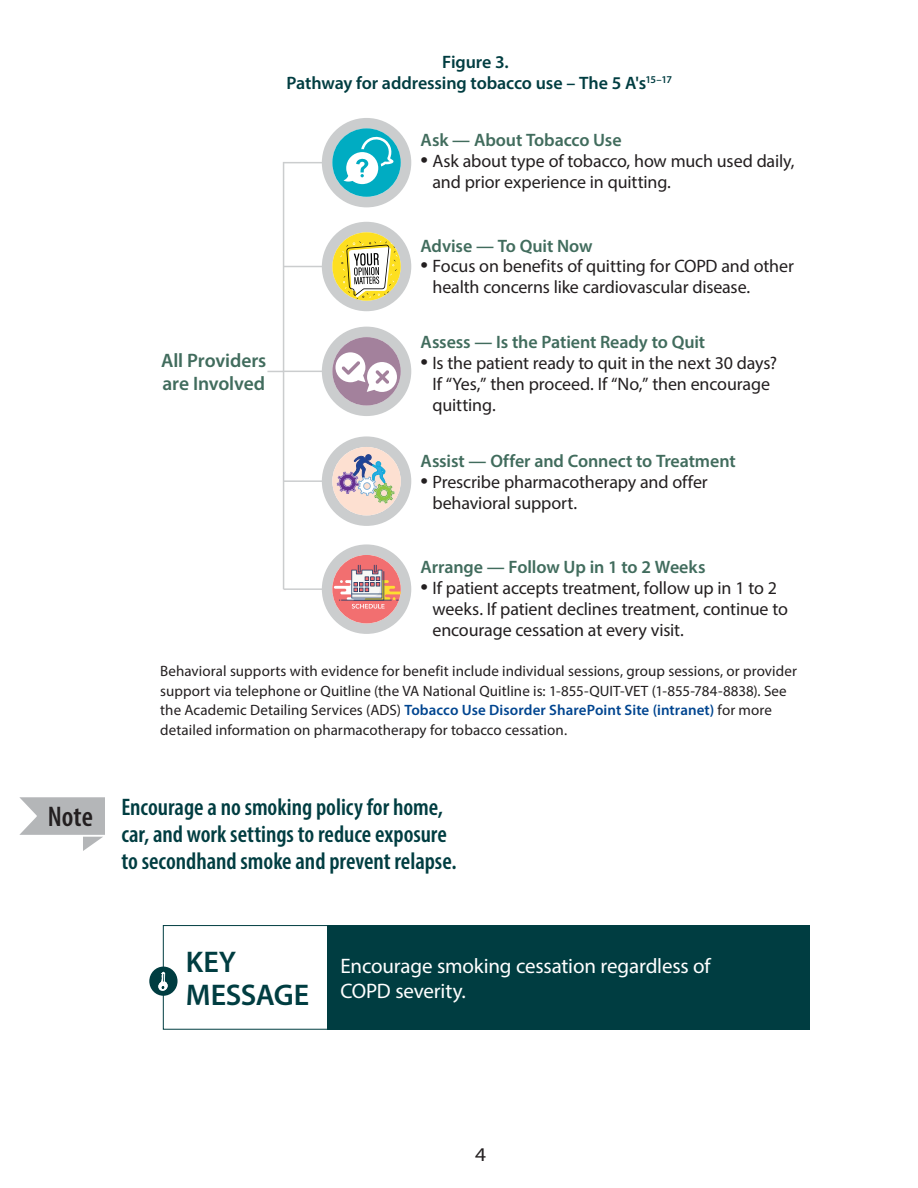
<style>
.page{position:relative;width:918px;height:1188px;background:#fff}
.page>*{position:absolute;margin:0;border:0;box-sizing:border-box;transform-origin:0 0}
.t1{font:600 30px/33px "Myriad Pro";letter-spacing:-.005em;color:#003d41}
.t2{font:600 condensed 28.5px "Myriad Pro";color:#231f20}
.t3{font:600 condensed 24px/27px "Myriad Pro";color:#003d41}
.t4{font:21px/25.5px "Myriad Pro";letter-spacing:-.01em;color:#fff}
.t5{font:600 19.5px/23.4px "Myriad Pro";letter-spacing:-.005em;color:#416c5d}
.t6{font:19.5px "Myriad Pro";color:#231f20;scale:1.1 1}
.t7{font:18px/21px "Myriad Pro";letter-spacing:-.01em;color:#231f20}
.t8{font:600 18px "Myriad Pro";letter-spacing:-.005em;color:#416c5d}
.t9{font:600 18px/21px "Myriad Pro";letter-spacing:-.005em;color:#003d41;text-align:center}
.t10{font:15px/19.5px "Myriad Pro";letter-spacing:.005em;color:#231f20}
.s1{font-size:27px}
.s2{font-weight:600;color:#004590}
</style>
<div class="page">
<div style="left:163px;top:925px;width:164px;height:105px;border:1px solid #003d41"></div>
<div style="left:149px;top:967px;width:29px;height:29px;background:#003d41;border-radius:50%"></div>
<svg style="left:158px;top:972px;width:10px;height:19px"></svg>
<div style="left:327px;top:925px;width:482px;height:105px;background:#003d41"></div>
<svg style="left:19px;top:797px;width:86px;height:54px"></svg>
<hr style="left:284px;top:162px;width:83px;height:1px;background:#cbcdce">
<hr style="left:284px;top:266px;width:83px;height:1px;background:#cbcdce">
<hr style="left:284px;top:371px;width:83px;height:1px;background:#cbcdce">
<hr style="left:283px;top:162px;width:1px;height:427px;background:#cbcdce">
<svg style="left:267px;top:371px;width:16px;height:1px"></svg>
<svg style="left:322px;top:118px;width:89px;height:89px"></svg>
<svg style="left:322px;top:222px;width:89px;height:89px"></svg>
<svg style="left:322px;top:327px;width:89px;height:89px"></svg>
<hr style="left:284px;top:480px;width:83px;height:2px;background:#cbcdce">
<svg style="left:322px;top:436px;width:89px;height:90px"></svg>
<hr style="left:284px;top:588px;width:83px;height:2px;background:#cbcdce">
<svg style="left:322px;top:544px;width:89px;height:90px"></svg>
<p class="t2" style="left:48px;top:799px;width:47px">Note</p>
<p class="t9" style="left:286px;top:51px;width:387px">Figure 3.<br>Pathway for addressing tobacco use – The 5 A's<sup>15–17</sup></p>
<p class="t8" style="left:420px;top:129px;width:203px">Ask — About Tobacco Use</p>
<p class="t7" style="left:432px;top:150px;width:364px;text-indent:-12px"><span class="s1">•</span> Ask about type of tobacco, how much used daily, and prior experience in quitting.</p>
<p class="t5" style="left:161px;top:348px;width:107px">All Providers are Involved</p>
<p class="t8" style="left:420px;top:234px;width:174px">Advise — To Quit Now</p>
<p class="t7" style="left:432px;top:256px;width:363px;text-indent:-12px"><span class="s1">•</span> Focus on benefits of quitting for COPD and other health concerns like cardiovascular disease.</p>
<p class="t8" style="left:420px;top:330px;width:286px">Assess — Is the Patient Ready to Quit</p>
<p class="t7" style="left:432px;top:352px;width:346px;text-indent:-12px"><span class="s1">•</span> Is the patient ready to quit in the next 30 days?<br>If “Yes,” then proceed. If “No,” then encourage quitting.</p>
<p class="t8" style="left:420px;top:449px;width:317px">Assist — Offer and Connect to Treatment</p>
<p class="t7" style="left:432px;top:471px;width:277px;text-indent:-12px"><span class="s1">•</span> Prescribe pharmacotherapy and offer behavioral support.</p>
<p class="t8" style="left:420px;top:556px;width:287px">Arrange — Follow Up in 1 to 2 Weeks</p>
<p class="t7" style="left:432px;top:578px;width:357px;text-indent:-12px"><span class="s1">•</span> If patient accepts treatment, follow up in 1 to 2 weeks. If patient declines treatment, continue to encourage cessation at every visit.</p>
<p class="t10" style="left:160px;top:661px;width:638px">Behavioral supports with evidence for benefit include individual sessions, group sessions, or provider support via telephone or Quitline (the VA National Quitline is: 1‑855‑QUIT‑VET (1‑855‑784‑8838). See the Academic Detailing Services (ADS) <span class="s2">Tobacco Use Disorder SharePoint Site (intranet)</span> for more detailed information on pharmacotherapy for tobacco cessation.</p>
<p class="t3" style="left:122px;top:793px;width:337px">Encourage a no smoking policy for home, car, and work settings to reduce exposure to secondhand smoke and prevent relapse.</p>
<h3 class="t1" style="left:186px;top:945px;width:125px">KEY<br>MESSAGE</h3>
<p class="t4" style="left:341px;top:952px;width:372px">Encourage smoking cessation regardless of<br>COPD severity.</p>
<p class="t6" style="left:475px;top:1143px;width:12px">4</p>
</div>
